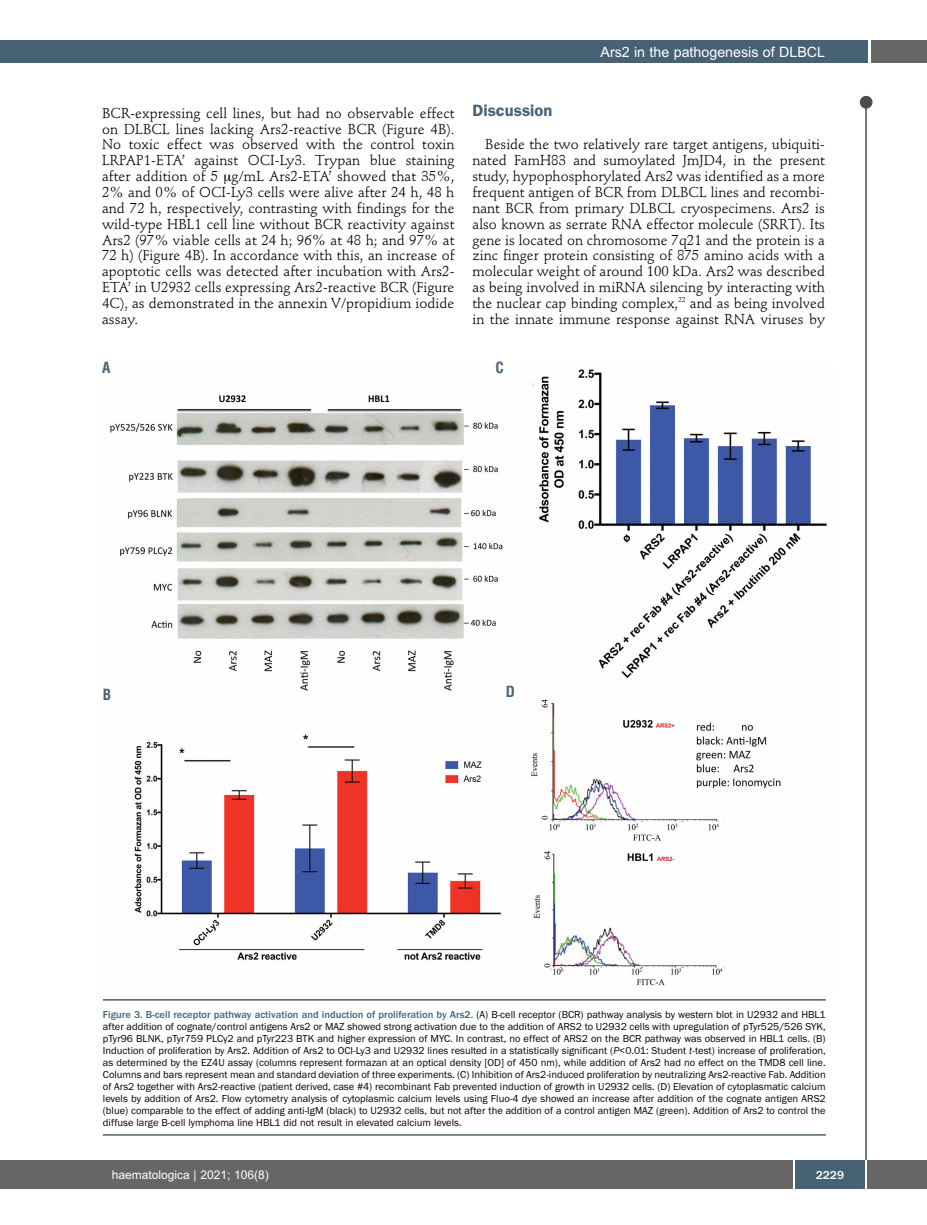
<style>
.page{position:relative;width:927px;height:1225px;background:#fff}
.page>*{position:absolute;margin:0;border:0;box-sizing:border-box;transform-origin:0 0}
.t1{font:600 16.5px "Franklin Gothic";color:#466274}
.t2{font:700 condensed 15px "Helvetica";color:#466274}
.t3{font:14.25px/15.9px "Stempel Schneidler";letter-spacing:.005em;color:#000;text-align:justify}
.t4{font:14.25px "Arial";color:#fff}
.t5{font:12px "Arial";color:#fff}
.t6{font:500 12px "Franklin Gothic";color:#fff}
.t7{font:10.5px/12px "Franklin Gothic";color:#000;text-align:justify}
.s1{font-weight:500;color:#466274}
.s2{font-style:italic}
</style>
<div class="page">
<div style="left:860px;top:96px;width:12px;height:13px;background:#4d4d4d;border-radius:50%"></div>
<hr style="left:865px;top:98px;width:2px;height:1062px;background:#4d4d4d">
<div style="left:871px;top:40px;width:56px;height:22px;background:#666"></div>
<div style="left:18px;top:40px;width:849px;height:22px;background:#466274"></div>
<div style="left:17px;top:1160px;width:910px;height:28px;background:#666"></div>
<div style="left:795px;top:1160px;width:70px;height:28px;background:#466274"></div>
<hr style="left:793px;top:1160px;width:2px;height:28px;background:#fff">
<hr style="left:865px;top:1160px;width:2px;height:28px;background:#fff">
<div style="left:0;top:40px;width:19px;height:22px;background:#466274"></div>
<div style="left:0;top:1160px;width:18px;height:28px;background:#666"></div>
<img style="left:110px;top:369px;width:717px;height:617px">
<hr style="left:103px;top:999px;width:723px;height:1px;background:#466274">
<hr style="left:103px;top:1134px;width:723px;height:1px;background:#466274">
<h3 class="t4" style="left:600px;top:44px;width:226px">Ars2 in the pathogenesis of DLBCL</h3>
<p class="t3" style="left:102px;top:106px;width:354px">BCR-expressing cell lines, but had no observable effect on DLBCL lines lacking Ars2-reactive BCR (Figure 4B).<br>No toxic effect was observed with the control toxin LRPAP1-ETA’ against OCI-Ly3. Trypan blue staining after addition of 5 g/mL Ars2-ETA’ showed that 35%, 2% and 0% of OCI-Ly3 cells were alive after 24 h, 48 h and 72 h, respectively, contrasting with findings for the wild-type HBL1 cell line without BCR reactivity against Ars2 (97% viable cells at 24 h; 96% at 48 h; and 97% at 72 h) (Figure 4B). In accordance with this, an increase of apoptotic cells was detected after incubation with Ars2- ETA’ in U2932 cells expressing Ars2-reactive BCR (Figure 4C), as demonstrated in the annexin V/propidium iodide assay.</p>
<h1 class="t1" style="left:472px;top:104px;width:81px">Discussion</h1>
<p class="t3" style="left:472px;top:138px;width:354px;text-indent:13px">Beside the two relatively rare target antigens, ubiquiti&shy;nated FamH83 and sumoylated JmJD4, in the present study, hypophosphorylated Ars2 was identified as a more frequent antigen of BCR from DLBCL lines and recombi&shy;nant BCR from primary DLBCL cryospecimens. Ars2 is also known as serrate RNA effector molecule (SRRT). Its gene is located on chromosome 7q21 and the protein is a zinc finger protein consisting of 875 amino acids with a molecular weight of around 100 kDa. Ars2 was described as being involved in miRNA silencing by interacting with the nuclear cap binding complex,<sup>22</sup> and as being involved in the innate immune response against RNA viruses by</p>
<h2 class="t2" style="left:102px;top:359px;width:10px">A</h2>
<h2 class="t2" style="left:103px;top:686px;width:10px">B</h2>
<h2 class="t2" style="left:495px;top:359px;width:10px">C</h2>
<h2 class="t2" style="left:506px;top:683px;width:11px">D</h2>
<p class="t7" style="left:103px;top:1008px;width:724px"><span class="s1">Figure 3. B-cell receptor pathway activation and induction of proliferation by Ars2.</span> (A) B-cell receptor (BCR) pathway analysis by western blot in U2932 and HBL1 after addition of cognate/control antigens Ars2 or MAZ showed strong activation due to the addition of ARS2 to U2932 cells with upregulation of pTyr525/526 SYK, pTyr96 BLNK, pTyr759 PLCγ2 and pTyr223 BTK and higher expression of MYC. In contrast, no effect of ARS2 on the BCR pathway was observed in HBL1 cells. (B)<br>Induction of proliferation by Ars2. Addition of Ars2 to OCI-Ly3 and U2932 lines resulted in a statistically significant (<span class="s2">P</span>&lt;0.01: Student <span class="s2">t</span>-test) increase of proliferation, as determined by the EZ4U assay (columns represent formazan at an optical density [OD] of 450 nm), while addition of Ars2 had no effect on the TMD8 cell line.<br>Columns and bars represent mean and standard deviation of three experiments. (C) Inhibition of Ars2-induced proliferation by neutralizing Ars2-reactive Fab. Addition of Ars2 together with Ars2-reactive (patient derived, case #4) recombinant Fab prevented induction of growth in U2932 cells. (D) Elevation of cytoplasmatic calcium levels by addition of Ars2. Flow cytometry analysis of cytoplasmic calcium levels using Fluo-4 dye showed an increase after addition of the cognate antigen ARS2 (blue) comparable to the effect of adding anti-IgM (black) to U2932 cells, but not after the addition of a control antigen MAZ (green). Addition of Ars2 to control the diffuse large B-cell lymphoma line HBL1 did not result in elevated calcium levels.</p>
<p class="t5" style="left:112px;top:1167px;width:158px">haematologica | 2021; 106(8)</p>
<p class="t6" style="left:816px;top:1167px;width:30px">2229</p>
</div>
